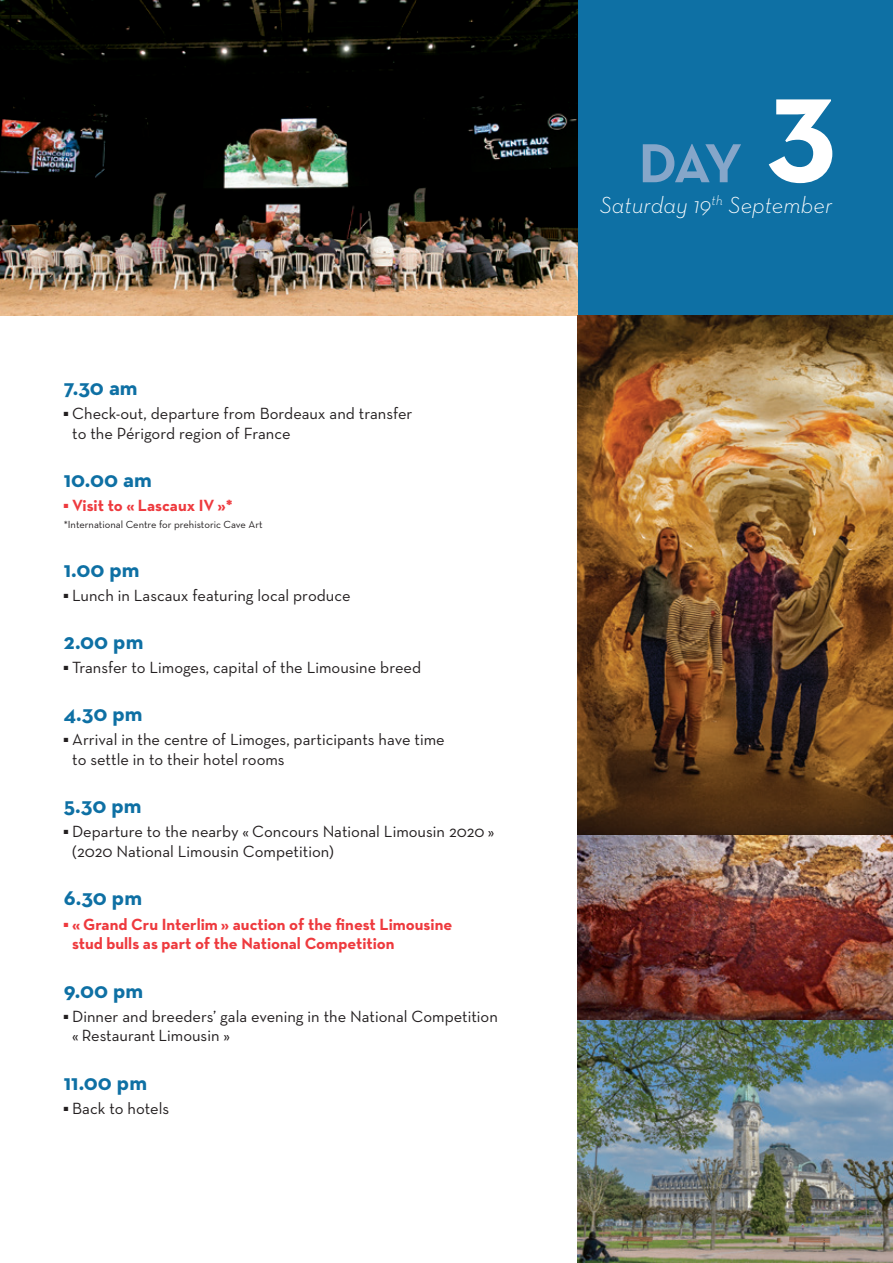
<style>
.page{position:relative;width:893px;height:1263px;background:#fff}
.page>*{position:absolute;margin:0;border:0;box-sizing:border-box;transform-origin:0 0}
.t1{font:700 55.95px "Neutra Text";color:#86a6c9}
.t2{font:italic 300 23.7px "Neutra Text";color:#fff}
.t3{font:700 22.5px "Neutra Text";color:#0e70a4}
.t4{font:16.5px/19.8px "Neutra Text";color:#231f20}
.t5{font:700 16.5px/19.8px "Neutra Text";color:#ee3a3e}
.t6{font:10.5px "Neutra Text";color:#231f20}
</style>
<div class="page">
<div style="left:577px;top:0;width:316px;height:316px;background:#0e70a4"></div>
<svg style="left:769px;top:99px;width:63px;height:84px"></svg>
<img style="left:0;top:0;width:577px;height:316px">
<img style="left:577px;top:316px;width:316px;height:704px">
<img style="left:577px;top:1020px;width:316px;height:243px">
<h3 class="t3" style="left:64px;top:374px;width:75px">7.30 am</h3>
<p class="t4" style="left:72px;top:403px;width:342px;text-indent:-8px">■ Check-out, departure from Bordeaux and transfer to the Périgord region of France</p>
<h3 class="t3" style="left:64px;top:466px;width:90px">10.00 am</h3>
<p class="t5" style="left:64px;top:495px;width:171px">■ Visit to « Lascaux IV »*</p>
<p class="t6" style="left:64px;top:518px;width:200px">*International Centre for prehistoric Cave Art</p>
<h3 class="t3" style="left:64px;top:555px;width:77px">1.00 pm</h3>
<p class="t4" style="left:64px;top:585px;width:288px">■ Lunch in Lascaux featuring local produce</p>
<h3 class="t3" style="left:64px;top:627px;width:81px">2.00 pm</h3>
<p class="t4" style="left:64px;top:657px;width:359px">■ Transfer to Limoges, capital of the Limousine breed</p>
<h3 class="t3" style="left:64px;top:699px;width:80px">4.30 pm</h3>
<p class="t4" style="left:72px;top:729px;width:374px;text-indent:-8px">■ Arrival in the centre of Limoges, participants have time to settle in to their hotel rooms</p>
<h3 class="t3" style="left:64px;top:792px;width:79px">5.30 pm</h3>
<p class="t4" style="left:72px;top:821px;width:423px;text-indent:-8px">■ Departure to the nearby « Concours National Limousin 2020 » (2020 National Limousin Competition)</p>
<h3 class="t3" style="left:64px;top:884px;width:80px">6.30 pm</h3>
<p class="t5" style="left:72px;top:914px;width:382px;text-indent:-8px">■ « Grand Cru Interlim » auction of the finest Limousine stud bulls as part of the National Competition</p>
<h3 class="t3" style="left:64px;top:976px;width:81px">9.00 pm</h3>
<p class="t4" style="left:72px;top:1006px;width:427px;text-indent:-8px">■ Dinner and breeders’ gala evening in the National Competition « Restaurant Limousin »</p>
<h3 class="t3" style="left:64px;top:1068px;width:85px">11.00 pm</h3>
<p class="t4" style="left:64px;top:1098px;width:107px">■ Back to hotels</p>
<h1 class="t1" style="left:639px;top:128px;width:105px">DAY</h1>
<h2 class="t2" style="left:600px;top:190px;width:234px">Saturday 19<sup>th</sup> September</h2>
</div>
